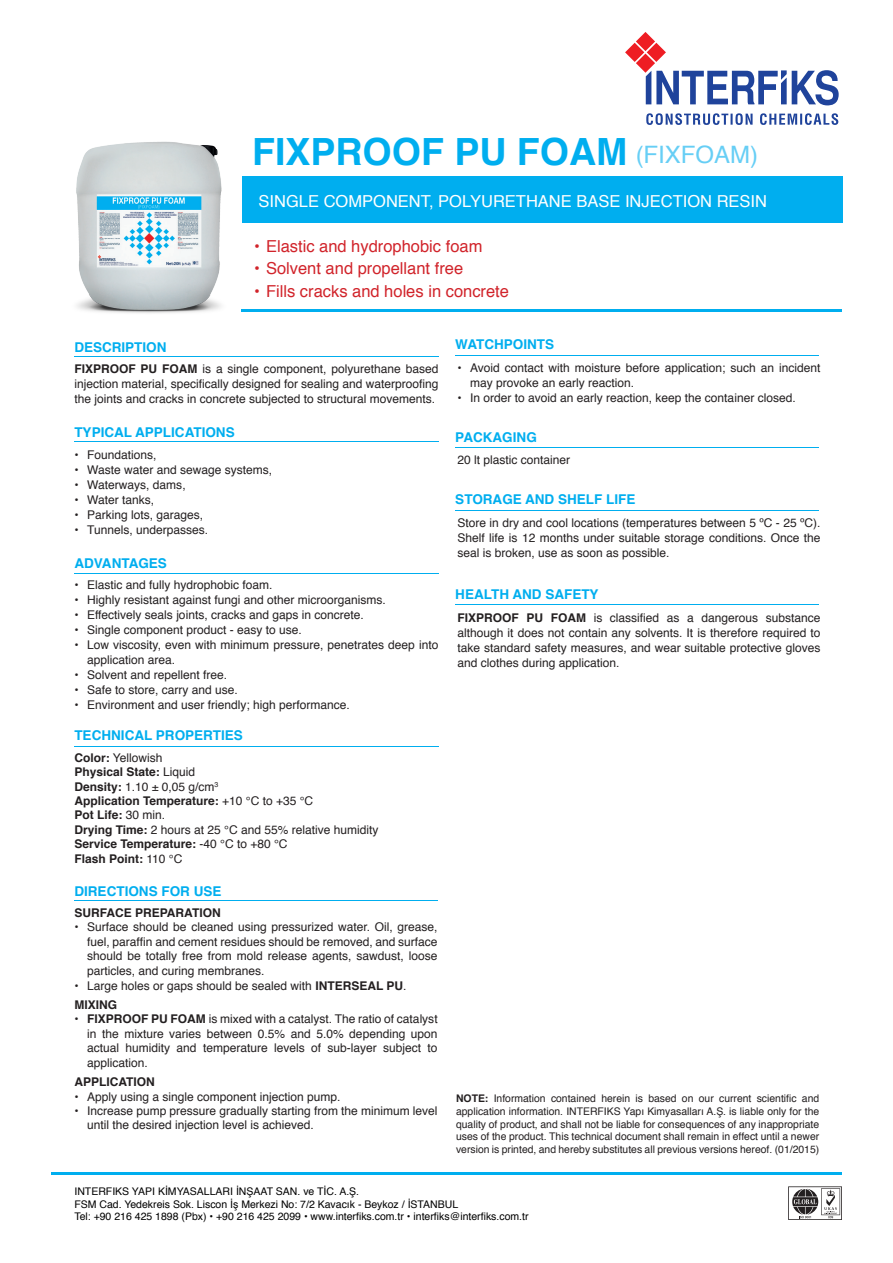
<style>
.page{position:relative;width:893px;height:1263px;background:#fff}
.page>*{position:absolute;margin:0;border:0;box-sizing:border-box;transform-origin:0 0}
.t1{font:700 37.5px "Helvetica";color:#00aeef}
.t2{font:16.5px "Helvetica";color:#d1232a}
.t3{font:16.5px "Helvetica";color:#fff}
.t4{font:700 13.5px "Helvetica";color:#00aeef}
.t5{font:12px/15px "Helvetica";color:#231f20;text-align:justify}
.t6{font:700 12px/14.4px "Helvetica";color:#231f20}
.t7{font:10.5px/12.6px "Helvetica";color:#231f20;text-align:justify}
.t8{font:10.5px/12.6px "Helvetica";color:#000}
.s1{font-weight:400;font-size:24px}
.s2{font-weight:700}
.s3{font-weight:400}
</style>
<div class="page">
<div style="left:242px;top:176px;width:601px;height:47px;background:#00aeef"></div>
<hr style="left:242px;top:309px;width:600px;height:2px;background:#00aeef">
<hr style="left:51px;top:1172px;width:791px;height:2px;background:#00aeef">
<hr style="left:74px;top:356px;width:364px;height:1px;background:#00aeef">
<hr style="left:74px;top:441px;width:364px;height:1px;background:#00aeef">
<hr style="left:74px;top:573px;width:364px;height:1px;background:#00aeef">
<hr style="left:74px;top:746px;width:364px;height:1px;background:#00aeef">
<hr style="left:74px;top:900px;width:364px;height:1px;background:#00aeef">
<hr style="left:455px;top:355px;width:364px;height:1px;background:#00aeef">
<hr style="left:455px;top:447px;width:364px;height:1px;background:#00aeef">
<hr style="left:455px;top:510px;width:364px;height:1px;background:#00aeef">
<hr style="left:455px;top:604px;width:364px;height:1px;background:#00aeef">
<svg style="left:788px;top:1186px;width:54px;height:34px"></svg>
<svg style="left:625px;top:32px;width:214px;height:73px"></svg>
<svg style="left:646px;top:113px;width:192px;height:12px"></svg>
<img style="left:76px;top:141px;width:146px;height:172px">
<h1 class="t1" style="left:252px;top:121px;width:507px">FIXPROOF PU FOAM <span class="s1">(FIXFOAM)</span></h1>
<p class="t4" style="left:74px;top:336px;width:94px">DESCRIPTION</p>
<h2 class="t3" style="left:259px;top:189px;width:510px">SINGLE COMPONENT, POLYURETHANE BASE INJECTION RESIN</h2>
<h2 class="t2" style="left:254px;top:233px;width:230px">• Elastic and hydrophobic foam</h2>
<h2 class="t2" style="left:254px;top:256px;width:211px">• Solvent and propellant free</h2>
<h2 class="t2" style="left:254px;top:278px;width:256px">• Fills cracks and holes in concrete</h2>
<p class="t4" style="left:455px;top:334px;width:100px">WATCHPOINTS</p>
<p class="t5" style="left:74px;top:362px;width:365px"><span class="s2">FIXPROOF PU FOAM</span> is a single component, polyurethane based injection material, specifically designed for sealing and waterproofing the joints and cracks in concrete subjected to structural movements.</p>
<p class="t4" style="left:74px;top:422px;width:162px">TYPICAL APPLICATIONS</p>
<p class="t5" style="left:74px;top:448px;width:84px">• Foundations,</p>
<p class="t5" style="left:74px;top:463px;width:199px">• Waste water and sewage systems,</p>
<p class="t5" style="left:74px;top:478px;width:113px">• Waterways, dams,</p>
<p class="t5" style="left:74px;top:493px;width:81px">• Water tanks,</p>
<p class="t5" style="left:74px;top:508px;width:130px">• Parking lots, garages,</p>
<p class="t5" style="left:74px;top:523px;width:135px">• Tunnels, underpasses.</p>
<p class="t4" style="left:74px;top:552px;width:94px">ADVANTAGES</p>
<p class="t5" style="left:74px;top:578px;width:200px">• Elastic and fully hydrophobic foam.</p>
<p class="t5" style="left:74px;top:593px;width:313px">• Highly resistant against fungi and other microorganisms.</p>
<p class="t5" style="left:74px;top:608px;width:291px">• Effectively seals joints, cracks and gaps in concrete.</p>
<p class="t5" style="left:74px;top:623px;width:229px">• Single component product - easy to use.</p>
<p class="t5" style="left:87px;top:638px;width:353px;text-indent:-13px">• Low viscosity, even with minimum pressure, penetrates deep into application area.</p>
<p class="t5" style="left:74px;top:668px;width:154px">• Solvent and repellent free.</p>
<p class="t5" style="left:74px;top:683px;width:165px">• Safe to store, carry and use.</p>
<p class="t5" style="left:74px;top:698px;width:277px">• Environment and user friendly; high performance.</p>
<p class="t4" style="left:74px;top:725px;width:170px">TECHNICAL PROPERTIES</p>
<p class="t6" style="left:74px;top:750px;width:306px">Color: <span class="s3">Yellowish<br></span>Physical State: <span class="s3">Liquid<br></span>Density: <span class="s3">1.10 ± 0,05 g/cm</span><sup>3<br></sup>Application Temperature: <span class="s3">+10 °C to +35 °C<br></span>Pot Life: <span class="s3">30 min.<br></span>Drying Time: <span class="s3">2 hours at 25 °C and 55% relative humidity<br></span>Service Temperature: <span class="s3">-40 °C to +80 °C<br></span>Flash Point: <span class="s3">110 °C</span></p>
<p class="t4" style="left:74px;top:880px;width:149px">DIRECTIONS FOR USE</p>
<p class="t6" style="left:74px;top:906px;width:148px">SURFACE PREPARATION</p>
<p class="t5" style="left:87px;top:920px;width:352px;line-height:14.4px;text-indent:-13px">• Surface should be cleaned using pressurized water. Oil, grease, fuel, paraffin and cement residues should be removed, and surface should be totally free from mold release agents, sawdust, loose particles, and curing membranes.</p>
<p class="t5" style="left:74px;top:976px;width:334px;line-height:19.2px">• Large holes or gaps should be sealed with <span class="s2">INTERSEAL PU</span>.<br><span class="s2">MIXING</span></p>
<p class="t5" style="left:87px;top:1012px;width:352px;line-height:14.5px;text-indent:-13px"><span class="s2">• FIXPROOF PU FOAM</span> is mixed with a catalyst. The ratio of catalyst in the mixture varies between 0.5% and 5.0% depending upon actual humidity and temperature levels of sub-layer subject to application.</p>
<p class="t6" style="left:74px;top:1075px;width:82px">APPLICATION</p>
<p class="t5" style="left:74px;top:1089px;width:268px">• Apply using a single component injection pump.</p>
<p class="t5" style="left:87px;top:1104px;width:352px;line-height:14.4px;text-indent:-13px">• Increase pump pressure gradually starting from the minimum level until the desired injection level is achieved.</p>
<p class="t5" style="left:470px;top:361px;width:352px;text-indent:-13px">• Avoid contact with moisture before application; such an incident may provoke an early reaction.</p>
<p class="t5" style="left:457px;top:391px;width:340px">• In order to avoid an early reaction, keep the container closed.</p>
<p class="t4" style="left:455px;top:426px;width:83px">PACKAGING</p>
<p class="t5" style="left:457px;top:453px;width:114px">20 lt plastic container</p>
<p class="t4" style="left:455px;top:488px;width:182px">STORAGE AND SHELF LIFE</p>
<p class="t5" style="left:457px;top:515px;width:365px">Store in dry and cool locations (temperatures between 5 ºC - 25 ºC).<br>Shelf life is 12 months under suitable storage conditions. Once the seal is broken, use as soon as possible.</p>
<p class="t4" style="left:455px;top:583px;width:145px">HEALTH AND SAFETY</p>
<p class="t5" style="left:457px;top:610px;width:365px"><span class="s2">FIXPROOF PU FOAM</span> is classified as a dangerous substance although it does not contain any solvents. It is therefore required to take standard safety measures, and wear suitable protective gloves and clothes during application.</p>
<p class="t7" style="left:456px;top:1093px;width:365px"><span class="s2">NOTE:</span> Information contained herein is based on our current scientific and application information. INTERFIKS Yapı Kimyasalları A.Ş. is liable only for the quality of product, and shall not be liable for consequences of any inappropriate uses of the product. This technical document shall remain in effect until a newer version is printed, and hereby substitutes all previous versions hereof. (01/2015)</p>
<p class="t8" style="left:74px;top:1185px;width:456px">INTERFIKS YAPI KİMYASALLARI İNŞAAT SAN. ve TİC. A.Ş.<br>FSM Cad. Yedekreis Sok. Liscon İş Merkezi No: 7/2 Kavacık - Beykoz / İSTANBUL<br>Tel: +90 216 425 1898 (Pbx) • +90 216 425 2099 • www.interfiks.com.tr • interfiks@interfiks.com.tr</p>
</div>
